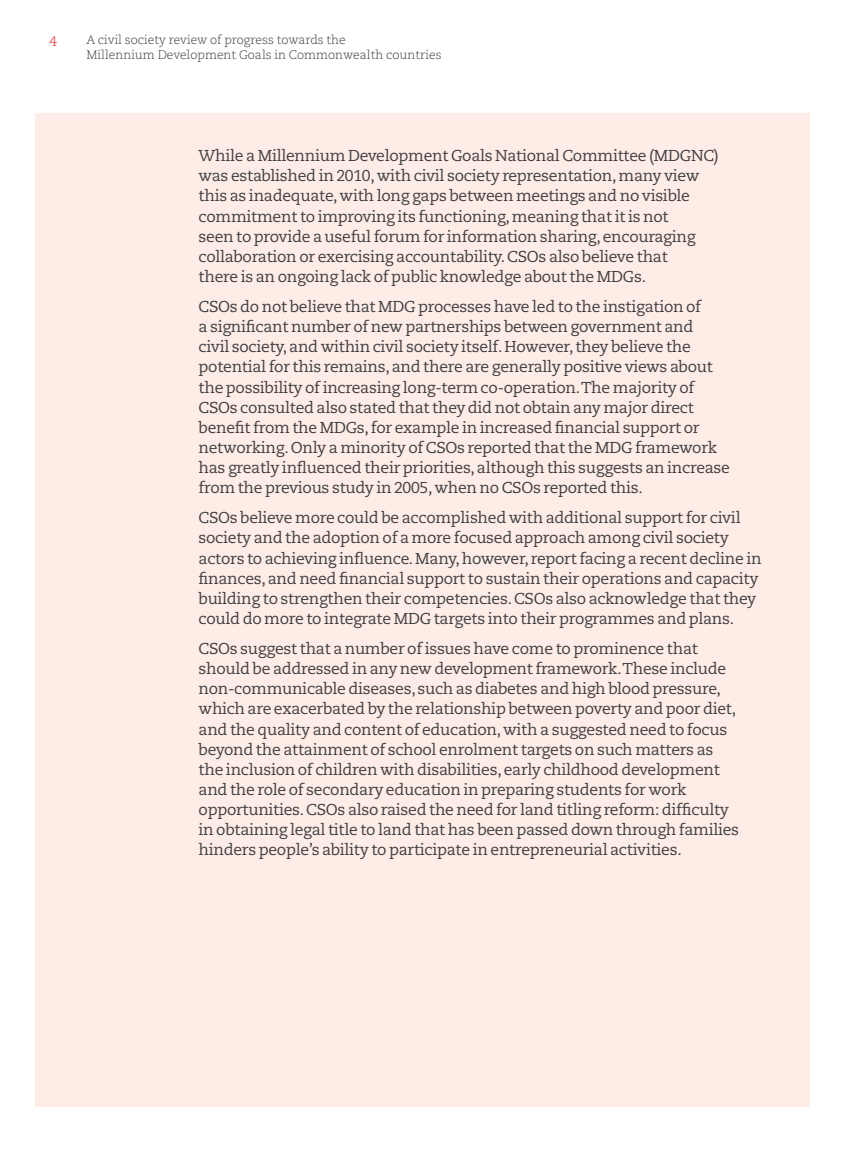
<style>
.page{position:relative;width:844px;height:1166px;background:#fff}
.page>*{position:absolute;margin:0;border:0;box-sizing:border-box;transform-origin:0 0}
.t1{font:15.75px/20.1px "Caecilia CE";letter-spacing:-.015em;color:#414042}
.t2{font:14px "Caecilia CE";color:#f15d5e}
.t3{font:300 12.25px/14.7px "Caecilia CE";color:#414042}
</style>
<div class="page">
<div style="left:35px;top:113px;width:774px;height:993px;background:#feece7"></div>
<p class="t2" style="left:50px;top:32px;width:9px">4</p>
<p class="t3" style="left:86px;top:33px;width:356px">A civil society review of progress towards the<br>Millennium Development Goals in Commonwealth countries</p>
<p class="t1" style="left:198px;top:145px;width:521px">While a Millennium Development Goals National Committee (MDGNC) was established in 2010, with civil society representation, many view this as inadequate, with long gaps between meetings and no visible commitment to improving its functioning, meaning that it is not<br>seen to provide a useful forum for information sharing, encouraging collaboration or exercising accountability. CSOs also believe that<br>there is an ongoing lack of public knowledge about the MDGs.</p>
<p class="t1" style="left:198px;top:296px;width:533px">CSOs do not believe that MDG processes have led to the instigation of<br>a significant number of new partnerships between government and<br>civil society, and within civil society itself. However, they believe the potential for this remains, and there are generally positive views about the possibility of increasing long-term co-operation. The majority of CSOs consulted also stated that they did not obtain any major direct benefit from the MDGs, for example in increased financial support or networking. Only a minority of CSOs reported that the MDG framework has greatly influenced their priorities, although this suggests an increase from the previous study in 2005, when no CSOs reported this.</p>
<p class="t1" style="left:198px;top:507px;width:564px">CSOs believe more could be accomplished with additional support for civil society and the adoption of a more focused approach among civil society actors to achieving influence. Many, however, report facing a recent decline in finances, and need financial support to sustain their operations and capacity building to strengthen their competencies. CSOs also acknowledge that they could do more to integrate MDG targets into their programmes and plans.</p>
<p class="t1" style="left:198px;top:638px;width:542px">CSOs suggest that a number of issues have come to prominence that should be addressed in any new development framework. These include non-communicable diseases, such as diabetes and high blood pressure, which are exacerbated by the relationship between poverty and poor diet, and the quality and content of education, with a suggested need to focus beyond the attainment of school enrolment targets on such matters as the inclusion of children with disabilities, early childhood development and the role of secondary education in preparing students for work opportunities. CSOs also raised the need for land titling reform: difficulty in obtaining legal title to land that has been passed down through families hinders people’s ability to participate in entrepreneurial activities.</p>
</div>
